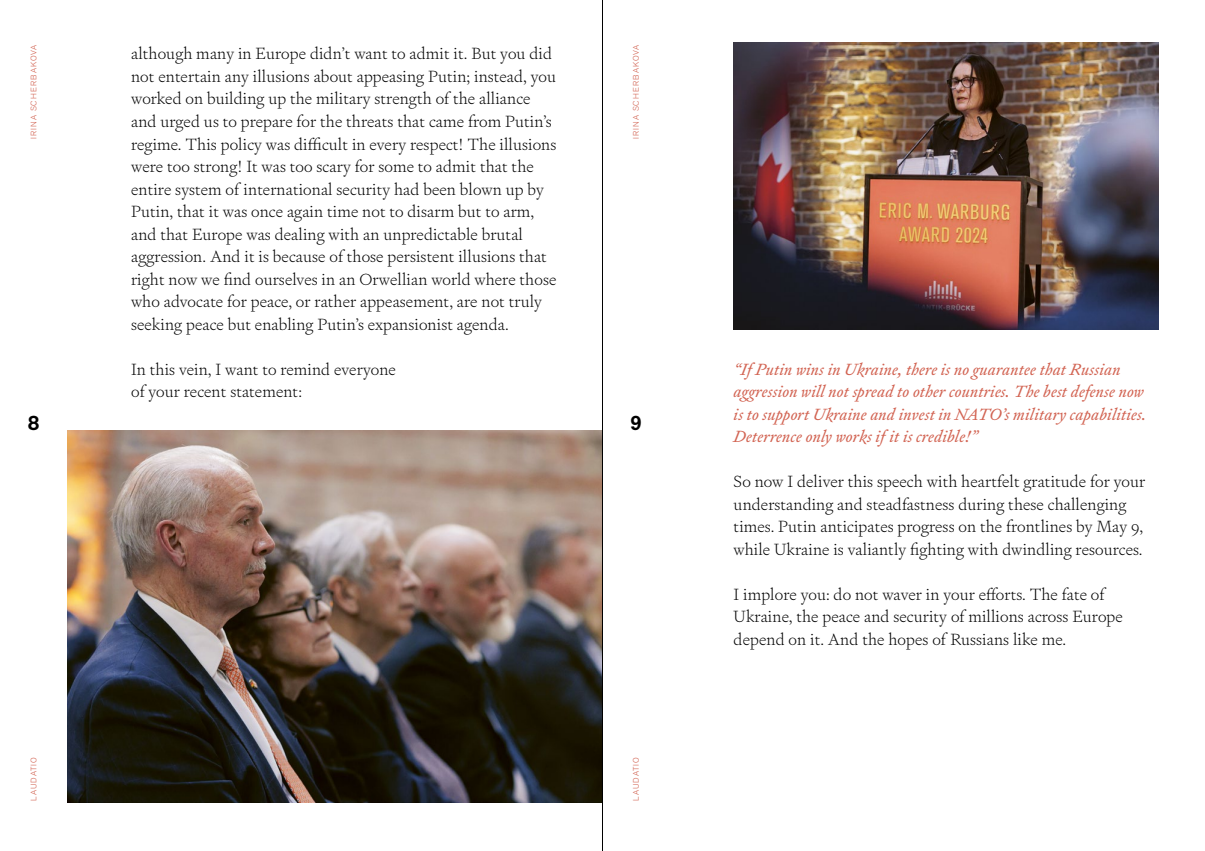
<style>
.page{position:relative;width:1205px;height:851px;background:#fff}
.page>*{position:absolute;margin:0;border:0;box-sizing:border-box;transform-origin:0 0}
.t1{font:500 20.75px "Akzidenz Grotesk Std";color:#000}
.t2{font:200 16.25px/22.5px "Signifier";letter-spacing:.005em;color:#000}
.t3{font:italic 16.25px/22.5px "Signifier";letter-spacing:.01em;color:#d26453}
.t4{font:300 8px "Akzidenz Grotesk Std";letter-spacing:.13em;color:#d26453}
.t5{font:300 8px "Akzidenz Grotesk Std";letter-spacing:.11em;color:#d26453}
</style>
<div class="page">
<img style="left:67px;top:431px;width:535px;height:371px">
<img style="left:733px;top:43px;width:426px;height:286px">
<hr style="left:602px;top:0;width:1px;height:850px;background:#000">
<p class="t4" style="left:29px;top:139px;width:96px;rotate:-90deg">IRINA SCHERBAKOVA</p>
<p class="t2" style="left:131px;top:43px;width:427px">although many in Europe didn’t want to admit it. But you did not entertain any illusions about appeasing Putin; instead, you worked on building up the military strength of the alliance and urged us to prepare for the threats that came from Putin’s regime. This policy was difficult in every respect! The illusions were too strong! It was too scary for some to admit that the entire system of international security had been blown up by Putin, that it was once again time not to disarm but to arm, and that Europe was dealing with an unpredictable brutal aggression. And it is because of those persistent illusions that right now we find ourselves in an Orwellian world where those who advocate for peace, or rather appeasement, are not truly seeking peace but enabling Putin’s expansionist agenda.</p>
<p class="t2" style="left:131px;top:358px;width:266px">In this vein, I want to remind everyone of your recent statement:</p>
<p class="t4" style="left:632px;top:139px;width:96px;rotate:-90deg">IRINA SCHERBAKOVA</p>
<p class="t1" style="left:28px;top:410px;width:13px">8</p>
<p class="t1" style="left:630px;top:410px;width:13px">9</p>
<p class="t5" style="left:29px;top:800px;width:45px;rotate:-90deg">LAUDATIO</p>
<p class="t5" style="left:632px;top:800px;width:45px;rotate:-90deg">LAUDATIO</p>
<p class="t3" style="left:733px;top:358px;width:414px">“If Putin wins in Ukraine, there is no guarantee that Russian aggression will not spread to other countries. The best defense now is to support Ukraine and invest in NATO’s military capabilities.<br>Deterrence only works if it is credible!”</p>
<p class="t2" style="left:733px;top:470px;width:413px">So now I deliver this speech with heartfelt gratitude for your understanding and steadfastness during these challenging times. Putin anticipates progress on the frontlines by May 9, while Ukraine is valiantly fighting with dwindling resources.</p>
<p class="t2" style="left:733px;top:583px;width:391px">I implore you: do not waver in your efforts. The fate of<br>Ukraine, the peace and security of millions across Europe depend on it. And the hopes of Russians like me.</p>
</div>
